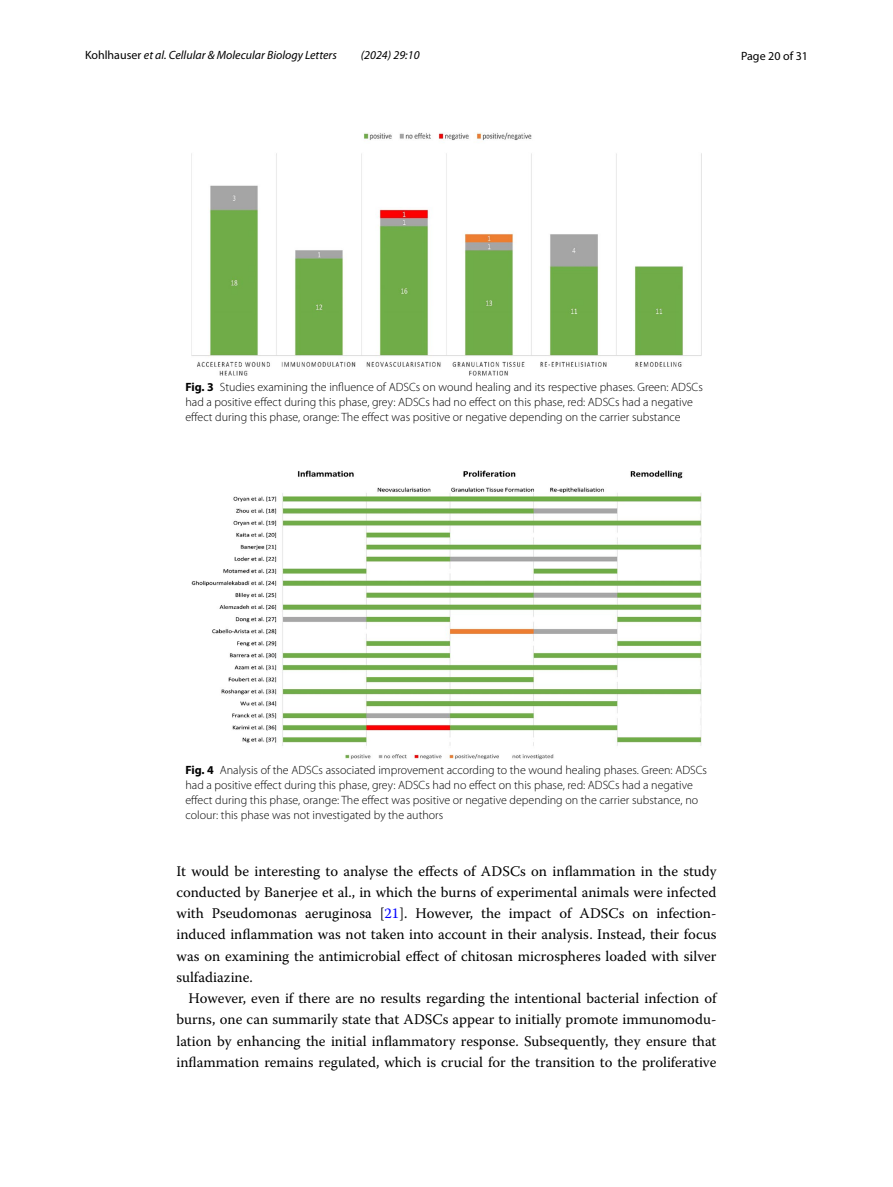
<style>
.page{position:relative;width:893px;height:1187px;background:#fff}
.page>*{position:absolute;margin:0;border:0;box-sizing:border-box;transform-origin:0 0}
.t1{font:14.7px/21.3px "Warnock Pro";color:#000;text-align:justify}
.t2{font:300 12px/15px "Myriad Pro";color:#000}
.t3{font:italic 12px "Myriad Pro";color:#000}
.t4{font:12px "Myriad Pro";color:#000}
.s1{font-style:normal}
.s2{font-weight:700}
.s3{color:#00f}
</style>
<div class="page">
<img style="left:191px;top:133px;width:511px;height:243px">
<img style="left:191px;top:471px;width:511px;height:288px">
<p class="t3" style="left:85px;top:48px;width:253px"><span class="s1">Kohlhauser</span> et al. Cellular &amp; Molecular Biology Letters</p>
<p class="t3" style="left:361px;top:48px;width:60px">(2024) 29:10</p>
<p class="t4" style="left:741px;top:48px;width:68px">Page 20 of 31</p>
<p class="t2" style="left:185px;top:379px;width:519px"><span class="s2">Fig. 3</span> Studies examining the influence of ADSCs on wound healing and its respective phases. Green: ADSCs had a positive effect during this phase, grey: ADSCs had no effect on this phase, red: ADSCs had a negative effect during this phase, orange: The effect was positive or negative depending on the carrier substance</p>
<p class="t2" style="left:185px;top:763px;width:523px"><span class="s2">Fig. 4</span> Analysis of the ADSCs associated improvement according to the wound healing phases. Green: ADSCs had a positive effect during this phase, grey: ADSCs had no effect on this phase, red: ADSCs had a negative effect during this phase, orange: The effect was positive or negative depending on the carrier substance, no colour: this phase was not investigated by the authors</p>
<p class="t1" style="left:176px;top:859px;width:542px">It would be interesting to analyse the effects of ADSCs on inflammation in the study conducted by Banerjee et al., in which the burns of experimental animals were infected with Pseudomonas aeruginosa [<span class="s3">21</span>]. However, the impact of ADSCs on infection&shy;induced inflammation was not taken into account in their analysis. Instead, their focus was on examining the antimicrobial effect of chitosan microspheres loaded with silver sulfadiazine.</p>
<p class="t1" style="left:176px;top:987px;width:542px;text-indent:12px">However, even if there are no results regarding the intentional bacterial infection of burns, one can summarily state that ADSCs appear to initially promote immunomodu&shy;lation by enhancing the initial inflammatory response. Subsequently, they ensure that inflammation remains regulated, which is crucial for the transition to the proliferative</p>
</div>
